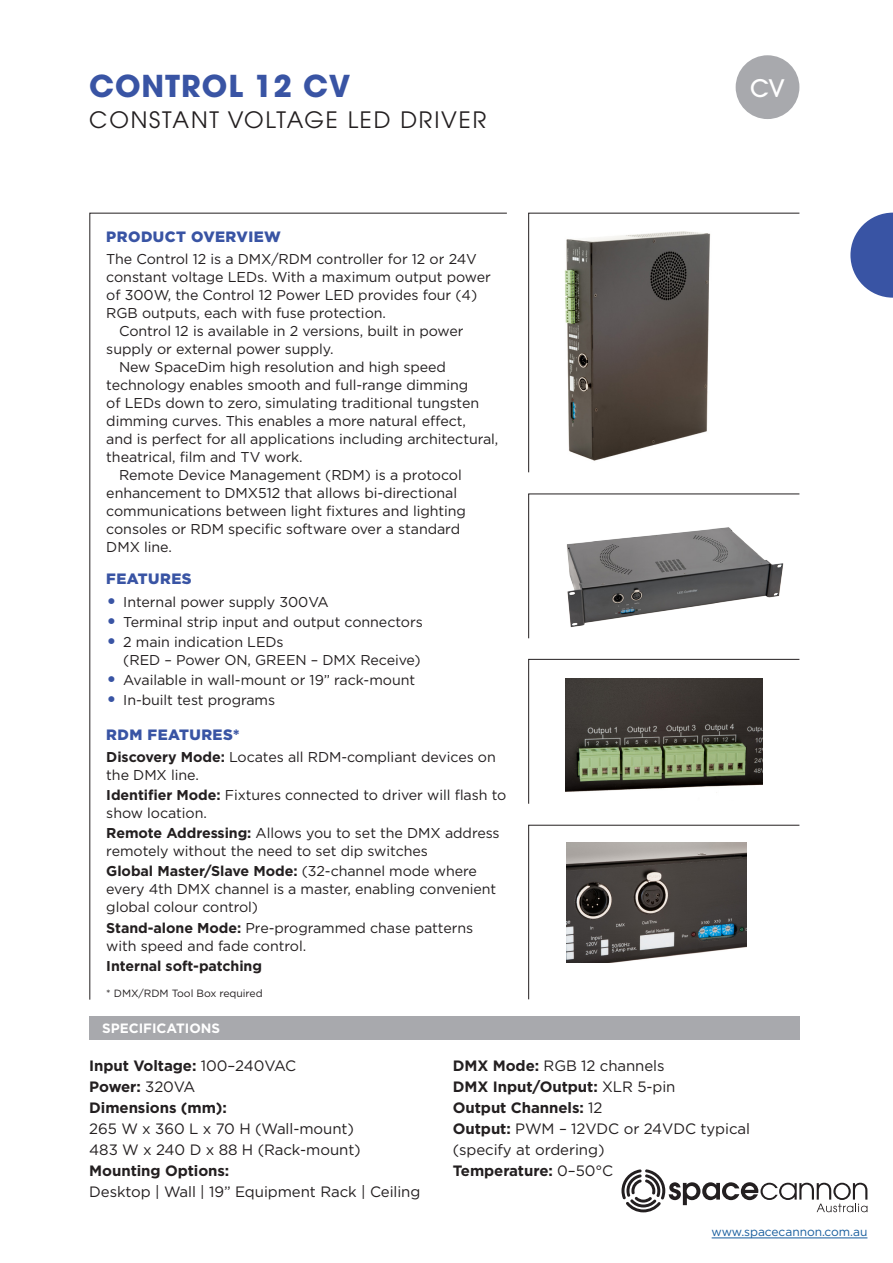
<style>
.page{position:relative;width:893px;height:1263px;background:#fff}
.page>*{position:absolute;margin:0;border:0;box-sizing:border-box;transform-origin:0 0}
.light_name{font:700 30px "Avant Garde";letter-spacing:.03em;color:#3954a4}
.wattage{font:500 24px "Avant Garde";color:#fff}
.light_description{font:22.5px "Avant Garde";letter-spacing:.08em;color:#231f20}
.bodycopy{font:15px/21px "Gotham";letter-spacing:-.005em;color:#231f20}
.bodycopy-2{font:700 15px "Gotham";letter-spacing:-.005em;color:#231f20}
.description_head{font:900 15px "Gotham";letter-spacing:.03em;color:#3954a4}
.features_bodycopy{font:14.25px/18px "Gotham";letter-spacing:-.005em;color:#231f20}
.description_indent{font:14.25px/18px "Gotham";letter-spacing:-.005em;color:#231f20}
.description_bodycopy{font:14.25px/18px "Gotham";letter-spacing:-.005em;color:#231f20}
.features_bodycopy-2{font:700 14.25px "Gotham";letter-spacing:-.005em;color:#231f20}
.table_heads{font:700 13.5px "Gotham";color:#fff}
.bodycopy-3{font:12px "Gotham";letter-spacing:-.005em;color:#175d9e}
.footnotes{font:10.5px "Gotham";letter-spacing:-.005em;color:#231f20}
.s1{font-size:22.5px;color:#3954a4}
.s2{font-weight:700}
.s3{font-weight:400}
</style>
<div class="page">
<svg style="left:621px;top:1169px;width:246px;height:43px"></svg>
<hr style="left:712px;top:1237px;width:155px;height:1px;background:#175d9e">
<svg style="left:89px;top:213px;width:418px;height:787px"></svg>
<svg style="left:528px;top:213px;width:272px;height:260px"></svg>
<svg style="left:528px;top:825px;width:272px;height:175px"></svg>
<svg style="left:528px;top:659px;width:272px;height:145px"></svg>
<svg style="left:528px;top:493px;width:272px;height:146px"></svg>
<img style="left:557px;top:226px;width:158px;height:236px">
<img style="left:565px;top:678px;width:197px;height:123px">
<img style="left:566px;top:843px;width:180px;height:120px">
<div style="left:89px;top:1016px;width:710px;height:24px;background:#a8a9ad"></div>
<div style="left:736px;top:55px;width:63px;height:64px;background:#a8a9ad;border-radius:50%"></div>
<svg style="left:850px;top:213px;width:43px;height:85px"></svg>
<img style="left:561px;top:512px;width:228px;height:119px">
<p class="light_name" style="left:89px;top:66px;width:263px">CONTROL 12 CV</p>
<p class="light_description" style="left:89px;top:106px;width:399px">CONSTANT VOLTAGE LED DRIVER</p>
<p class="description_head" style="left:106px;top:226px;width:176px">PRODUCT OVERVIEW</p>
<p class="description_bodycopy" style="left:106px;top:250px;width:386px">The Control 12 is a DMX/RDM controller for 12 or 24V constant voltage LEDs. With a maximum output power of 300W, the Control 12 Power LED provides four (4)<br>RGB outputs, each with fuse protection.</p>
<p class="description_indent" style="left:106px;top:322px;width:359px;text-indent:13px">Control 12 is available in 2 versions, built in power supply or external power supply.</p>
<p class="description_indent" style="left:106px;top:358px;width:394px;text-indent:13px">New SpaceDim high resolution and high speed technology enables smooth and full-range dimming<br>of LEDs down to zero, simulating traditional tungsten dimming curves. This enables a more natural effect,<br>and is perfect for all applications including architectural, theatrical, film and TV work.</p>
<p class="description_indent" style="left:106px;top:466px;width:361px;text-indent:13px">Remote Device Management (RDM) is a protocol enhancement to DMX512 that allows bi-directional communications between light fixtures and lighting consoles or RDM specific software over a standard DMX line.</p>
<p class="description_head" style="left:106px;top:569px;width:87px">FEATURES</p>
<p class="features_bodycopy" style="left:106px;top:592px;width:224px"><span class="s1">•</span> Internal power supply 300VA</p>
<p class="features_bodycopy" style="left:106px;top:612px;width:318px"><span class="s1">•</span> Terminal strip input and output connectors</p>
<p class="features_bodycopy" style="left:123px;top:633px;width:299px;text-indent:-17px"><span class="s1">•</span> 2 main indication LEDs<br>(RED – Power ON, GREEN – DMX Receive)</p>
<p class="features_bodycopy" style="left:106px;top:671px;width:310px"><span class="s1">•</span> Available in wall-mount or 19” rack-mount</p>
<p class="features_bodycopy" style="left:106px;top:691px;width:170px"><span class="s1">•</span> In-built test programs</p>
<p class="description_head" style="left:106px;top:724px;width:135px">RDM FEATURES*</p>
<p class="features_bodycopy" style="left:106px;top:748px;width:391px"><span class="s2">Discovery Mode:</span> Locates all RDM-compliant devices on the DMX line.</p>
<p class="features_bodycopy" style="left:106px;top:786px;width:402px"><span class="s2">Identifier Mode:</span> Fixtures connected to driver will flash to show location.</p>
<p class="features_bodycopy" style="left:106px;top:824px;width:395px"><span class="s2">Remote Addressing:</span> Allows you to set the DMX address remotely without the need to set dip switches</p>
<p class="features_bodycopy" style="left:106px;top:862px;width:391px"><span class="s2">Global Master/Slave Mode:</span> (32-channel mode where every 4th DMX channel is a master, enabling convenient global colour control)</p>
<p class="features_bodycopy" style="left:106px;top:918px;width:368px"><span class="s2">Stand-alone Mode:</span> Pre-programmed chase patterns with speed and fade control.</p>
<p class="features_bodycopy-2" style="left:106px;top:956px;width:157px">Internal soft-patching</p>
<p class="footnotes" style="left:106px;top:986px;width:158px">* DMX/RDM Tool Box required</p>
<p class="table_heads" style="left:102px;top:1019px;width:120px">SPECIFICATIONS</p>
<p class="wattage" style="left:750px;top:73px;width:36px">CV</p>
<p class="bodycopy-2" style="left:89px;top:1055px;width:209px">Input Voltage: <span class="s3">100–240VAC</span></p>
<p class="bodycopy-2" style="left:89px;top:1076px;width:108px">Power: <span class="s3">320VA</span></p>
<p class="bodycopy" style="left:89px;top:1097px;width:266px"><span class="s2">Dimensions (mm):<br></span>265 W x 360 L x 70 H (Wall-mount)</p>
<p class="bodycopy" style="left:89px;top:1139px;width:273px">483 W x 240 D x 88 H (Rack-mount)</p>
<p class="bodycopy" style="left:89px;top:1160px;width:333px"><span class="s2">Mounting Options:<br></span>Desktop | Wall | 19” Equipment Rack | Ceiling</p>
<p class="bodycopy" style="left:453px;top:1055px;width:213px"><span class="s2">DMX Mode:</span> RGB 12 channels</p>
<p class="bodycopy-2" style="left:453px;top:1076px;width:224px">DMX Input/Output: <span class="s3">XLR 5-pin</span></p>
<p class="bodycopy-2" style="left:453px;top:1097px;width:151px">Output Channels: <span class="s3">12</span></p>
<p class="bodycopy" style="left:453px;top:1118px;width:299px"><span class="s2">Output:</span> PWM – 12VDC or 24VDC typical (specify at ordering)</p>
<p class="bodycopy-2" style="left:453px;top:1160px;width:162px">Temperature: <span class="s3">0–50°C</span></p>
<p class="bodycopy-3" style="left:712px;top:1224px;width:157px">www.spacecannon.com.au</p>
</div>
